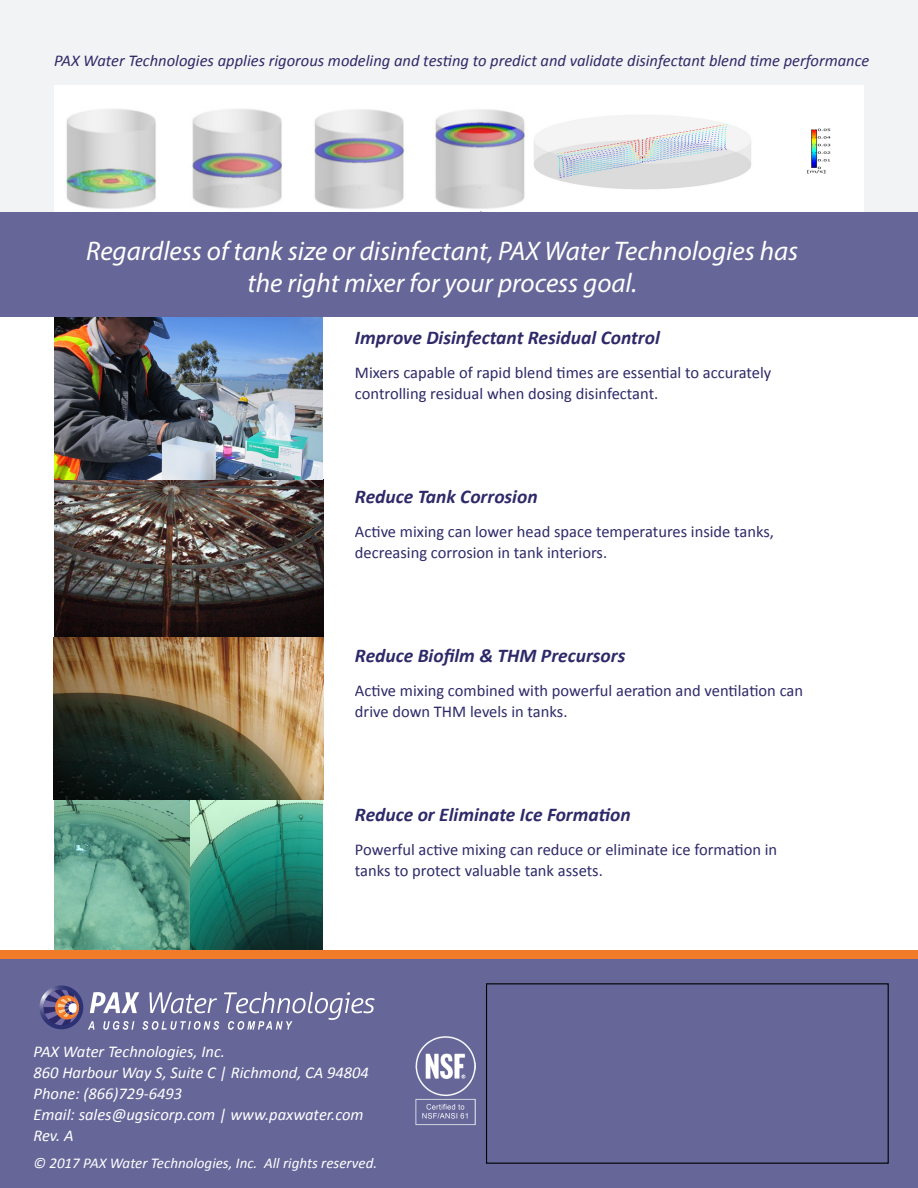
<style>
.page{position:relative;width:918px;height:1188px;background:#fff}
.page>*{position:absolute;margin:0;border:0;box-sizing:border-box;transform-origin:0 0}
.t1{font:italic 27px/32.4px "Myriad Pro";color:#fff;text-align:center}
.t2{font:italic 700 19.5px "Calibri";color:#2e2a69}
.t3{font:16.5px/21px "Calibri";color:#2e2a69}
.t4{font:italic 16.5px/21px "Calibri";color:#fff}
.t5{font:italic 16.5px "Calibri";color:#2e2a69}
.t6{font:italic 15px "Calibri";color:#fff}
</style>
<div class="page">
<div style="left:0;top:0;width:918px;height:315px;background:#f2f3f4"></div>
<div style="left:0;top:955px;width:918px;height:233px;background:#669"></div>
<div style="left:0;top:950px;width:918px;height:8px;background:#f27b29"></div>
<div style="left:486px;top:983px;width:403px;height:181px;border:1px solid #000"></div>
<svg style="left:39px;top:985px;width:336px;height:45px"></svg>
<img style="left:54px;top:317px;width:270px;height:320px">
<img style="left:189px;top:799px;width:134px;height:151px">
<img style="left:54px;top:799px;width:135px;height:151px">
<img style="left:54px;top:637px;width:270px;height:162px">
<div style="left:0;top:213px;width:918px;height:104px;background:#669"></div>
<img style="left:532px;top:86px;width:332px;height:126px">
<img style="left:54px;top:86px;width:478px;height:126px">
<img style="left:415px;top:1036px;width:61px;height:89px">
<p class="t5" style="left:54px;top:49px;width:817px">PAX Water Technologies applies rigorous modeling and testing to predict and validate disinfectant blend time performance</p>
<h1 class="t1" style="left:86px;top:234px;width:714px">Regardless of tank size or disinfectant, PAX Water Technologies has the right mixer for your process goal.</h1>
<p class="t2" style="left:355px;top:325px;width:306px">Improve Disinfectant Residual Control</p>
<p class="t3" style="left:355px;top:363px;width:418px">Mixers capable of rapid blend times are essential to accurately controlling residual when dosing disinfectant.</p>
<p class="t2" style="left:355px;top:484px;width:184px">Reduce Tank Corrosion</p>
<p class="t3" style="left:355px;top:522px;width:421px">Active mixing can lower head space temperatures inside tanks, decreasing corrosion in tank interiors.</p>
<p class="t2" style="left:355px;top:643px;width:272px">Reduce Biofilm &amp; THM Precursors</p>
<p class="t3" style="left:355px;top:681px;width:450px">Active mixing combined with powerful aeration and ventilation can drive down THM levels in tanks.</p>
<p class="t2" style="left:355px;top:802px;width:277px">Reduce or Eliminate Ice Formation</p>
<p class="t3" style="left:355px;top:840px;width:424px">Powerful active mixing can reduce or eliminate ice formation in tanks to protect valuable tank assets.</p>
<p class="t4" style="left:34px;top:1040px;width:337px">PAX Water Technologies, Inc.<br>860 Harbour Way S, Suite C | Richmond, CA 94804<br>Phone: (866)729-6493<br>Email: sales@ugsicorp.com | www.paxwater.com<br>Rev. A</p>
<p class="t6" style="left:34px;top:1153px;width:345px">© 2017 PAX Water Technologies, Inc. All rights reserved.</p>
</div>
